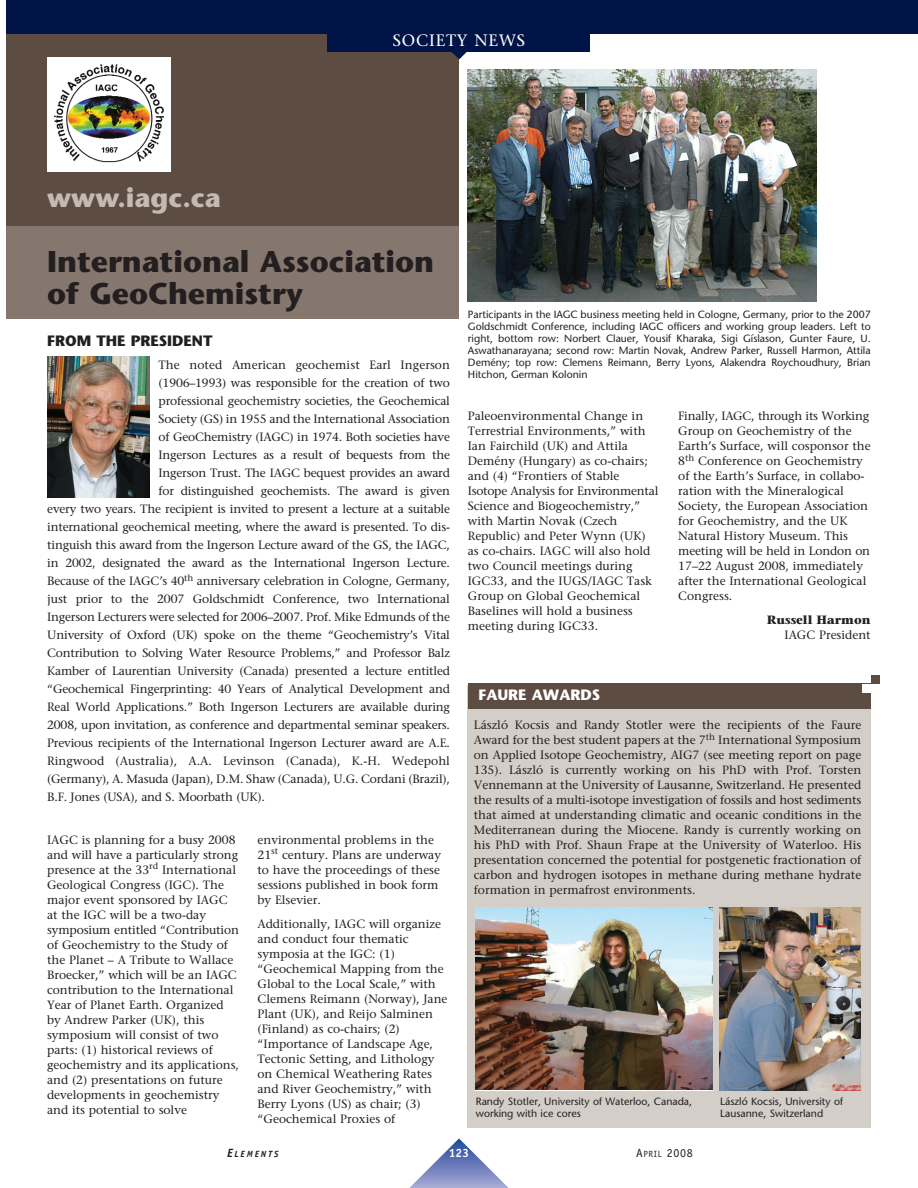
<style>
.page{position:relative;width:918px;height:1188px;background:#fff}
.page>*{position:absolute;margin:0;border:0;box-sizing:border-box;transform-origin:0 0}
.t1{font:700 30px/31.5px "Stone Sans";color:#231f20}
.t2{font:700 27px "Stone Sans";color:#c3bab4}
.t3{font:16.5px "Stone Serif";letter-spacing:.05em;color:#fff}
.t4{font:700 15px "Stone Sans";color:#231f20}
.t5{font:700 15px "Stone Sans";color:#fff}
.t6{font:12px/15px "Stone Serif";color:#231f20}
.t7{font:700 12px "Stone Serif";color:#231f20}
.t8{font:12px "Officina Sans";color:#231f20}
.t9{font:700 12px "Officina Sans";color:#fff}
.t10{font:10.5px/12px "Stone Sans";color:#231f20}
.t11{font:italic 700 9px "Officina Sans";letter-spacing:.2em;color:#231f20}
.s1{font-size:12px}
.s2{font-size:9px}
</style>
<div class="page">
<svg style="left:409px;top:1138px;width:100px;height:50px"></svg>
<div style="left:7px;top:7px;width:452px;height:271px;background:#5d4c42"></div>
<div style="left:7px;top:226px;width:452px;height:93px;background:#85776d"></div>
<div style="left:47px;top:57px;width:124px;height:115px;background:#fff"></div>
<img style="left:55px;top:65px;width:108px;height:98px">
<div style="left:7px;top:0;width:911px;height:34px;background:#001447"></div>
<div style="left:328px;top:0;width:262px;height:52px;background:#001447"></div>
<svg style="left:451px;top:52px;width:16px;height:7px"></svg>
<div style="left:468px;top:685px;width:403px;height:442px;background:#d4cec9"></div>
<div style="left:468px;top:684px;width:403px;height:25px;background:#5d4c42"></div>
<div style="left:862px;top:684px;width:9px;height:9px;background:#fff"></div>
<div style="left:871px;top:675px;width:9px;height:9px;background:#5d4c42"></div>
<img style="left:47px;top:356px;width:103px;height:141px">
<img style="left:720px;top:907px;width:141px;height:183px">
<img style="left:475px;top:907px;width:238px;height:183px">
<img style="left:468px;top:70px;width:349px;height:232px">
<h3 class="t3" style="left:393px;top:34px;width:134px">SOCIETY NEWS</h3>
<h2 class="t2" style="left:47px;top:187px;width:175px">www.iagc.ca</h2>
<h1 class="t1" style="left:47px;top:249px;width:388px">International Association of GeoChemistry</h1>
<p class="t4" style="left:47px;top:335px;width:167px">FROM THE PRESIDENT</p>
<p class="t6" style="left:159px;top:358px;width:293px">The noted American geochemist Earl Ingerson</p>
<p class="t6" style="left:159px;top:376px;width:293px">(1906–1993) was responsible for the creation of two</p>
<p class="t6" style="left:159px;top:394px;width:293px">professional geochemistry societies, the Geochemical</p>
<p class="t6" style="left:159px;top:412px;width:293px">Society (GS) in 1955 and the International Association</p>
<p class="t6" style="left:159px;top:430px;width:293px">of GeoChemistry (IAGC) in 1974. Both societies have</p>
<p class="t6" style="left:159px;top:448px;width:293px">Ingerson Lectures as a result of bequests from the</p>
<p class="t6" style="left:159px;top:466px;width:293px">Ingerson Trust. The IAGC bequest provides an award</p>
<p class="t6" style="left:159px;top:484px;width:293px">for distinguished geochemists. The award is given</p>
<p class="t6" style="left:47px;top:502px;width:404px">every two years. The recipient is invited to present a lecture at a suitable</p>
<p class="t6" style="left:47px;top:520px;width:404px">international geochemical meeting, where the award is presented. To dis-</p>
<p class="t6" style="left:47px;top:538px;width:404px">tinguish this award from the Ingerson Lecture award of the GS, the IAGC,</p>
<p class="t6" style="left:47px;top:556px;width:404px">in 2002, designated the award as the International Ingerson Lecture.</p>
<p class="t6" style="left:47px;top:574px;width:404px">Because of the IAGC’s 40<sup>th</sup> anniversary celebration in Cologne, Germany,</p>
<p class="t6" style="left:47px;top:592px;width:404px">just prior to the 2007 Goldschmidt Conference, two International</p>
<p class="t6" style="left:47px;top:610px;width:404px">Ingerson Lecturers were selected for 2006–2007. Prof. Mike Edmunds of the</p>
<p class="t6" style="left:47px;top:628px;width:404px">University of Oxford (UK) spoke on the theme “Geochemistry’s Vital</p>
<p class="t6" style="left:47px;top:646px;width:404px">Contribution to Solving Water Resource Problems,” and Professor Balz</p>
<p class="t6" style="left:47px;top:664px;width:404px">Kamber of Laurentian University (Canada) presented a lecture entitled</p>
<p class="t6" style="left:47px;top:682px;width:404px">“Geochemical Fingerprinting: 40 Years of Analytical Development and</p>
<p class="t6" style="left:47px;top:700px;width:404px">Real World Applications.” Both Ingerson Lecturers are available during</p>
<p class="t6" style="left:47px;top:718px;width:404px">2008, upon invitation, as conference and departmental seminar speakers.</p>
<p class="t6" style="left:47px;top:736px;width:404px">Previous recipients of the International Ingerson Lecturer award are A.E.</p>
<p class="t6" style="left:47px;top:754px;width:404px">Ringwood (Australia), A.A. Levinson (Canada), K.-H. Wedepohl</p>
<p class="t6" style="left:47px;top:772px;width:404px">(Germany), A. Masuda (Japan), D.M. Shaw (Canada), U.G. Cordani (Brazil),</p>
<p class="t6" style="left:47px;top:790px;width:219px">B.F. Jones (USA), and S. Moorbath (UK).</p>
<p class="t6" style="left:47px;top:833px;width:193px">IAGC is planning for a busy 2008 and will have a particularly strong presence at the 33<sup>rd</sup> International<br>Geological Congress (IGC). The major event sponsored by IAGC at the IGC will be a two-day symposium entitled “Contribution of Geochemistry to the Study of the Planet – A Tribute to Wallace<br>Broecker,” which will be an IAGC contribution to the International<br>Year of Planet Earth. Organized by Andrew Parker (UK), this symposium will consist of two parts: (1) historical reviews of geochemistry and its applications, and (2) presentations on future developments in geochemistry and its potential to solve</p>
<p class="t6" style="left:258px;top:833px;width:185px">environmental problems in the<br>21<sup>st</sup> century. Plans are underway to have the proceedings of these sessions published in book form by Elsevier.</p>
<p class="t6" style="left:258px;top:917px;width:192px">Additionally, IAGC will organize and conduct four thematic symposia at the IGC: (1) “Geochemical Mapping from the<br>Global to the Local Scale,” with<br>Clemens Reimann (Norway), Jane<br>Plant (UK), and Reijo Salminen (Finland) as co-chairs; (2) “Importance of Landscape Age,<br>Tectonic Setting, and Lithology on Chemical Weathering Rates and River Geochemistry,” with<br>Berry Lyons (US) as chair; (3) “Geochemical Proxies of</p>
<p class="t10" style="left:468px;top:310px;width:404px;text-align:justify">Participants in the IAGC business meeting held in Cologne, Germany, prior to the 2007<br>Goldschmidt Conference, including IAGC officers and working group leaders. Left to right, bottom row: Norbert Clauer, Yousif Kharaka, Sigi Gíslason, Gunter Faure, U.<br>Aswathanarayana; second row: Martin Novak, Andrew Parker, Russell Harmon, Attila Demény; top row: Clemens Reimann, Berry Lyons, Alakendra Roychoudhury, Brian Hitchon, German Kolonin</p>
<p class="t6" style="left:468px;top:410px;width:192px">Paleoenvironmental Change in<br>Terrestrial Environments,” with<br>Ian Fairchild (UK) and Attila<br>Demény (Hungary) as co-chairs; and (4) “Frontiers of Stable<br>Isotope Analysis for Environmental<br>Science and Biogeochemistry,” with Martin Novak (Czech<br>Republic) and Peter Wynn (UK) as co-chairs. IAGC will also hold two Council meetings during<br>IGC33, and the IUGS/IAGC Task<br>Group on Global Geochemical<br>Baselines will hold a business meeting during IGC33.</p>
<p class="t6" style="left:678px;top:410px;width:194px">Finally, IAGC, through its Working<br>Group on Geochemistry of the<br>Earth’s Surface, will cosponsor the<br>8<sup>th</sup> Conference on Geochemistry of the Earth’s Surface, in collabo&shy;ration with the Mineralogical<br>Society, the European Association for Geochemistry, and the UK<br>Natural History Museum. This meeting will be held in London on<br>17–22 August 2008, immediately after the International Geological<br>Congress.</p>
<p class="t7" style="left:767px;top:615px;width:105px">Russell Harmon</p>
<p class="t6" style="left:785px;top:629px;width:88px">IAGC President</p>
<p class="t5" style="left:479px;top:689px;width:123px">FAURE AWARDS</p>
<p class="t6" style="left:474px;top:719px;width:389px;text-align:justify">László Kocsis and Randy Stotler were the recipients of the Faure Award for the best student papers at the 7<sup>th</sup> International Symposium on Applied Isotope Geochemistry, AIG7 (see meeting report on page 135). László is currently working on his PhD with Prof. Torsten Vennemann at the University of Lausanne, Switzerland. He presented the results of a multi-isotope investigation of fossils and host sediments that aimed at understanding climatic and oceanic conditions in the Mediterranean during the Miocene. Randy is currently working on his PhD with Prof. Shaun Frape at the University of Waterloo. His presentation concerned the potential for postgenetic fractionation of carbon and hydrogen isotopes in methane during methane hydrate formation in permafrost environments.</p>
<p class="t10" style="left:476px;top:1097px;width:218px">Randy Stotler, University of Waterloo, Canada, working with ice cores</p>
<p class="t10" style="left:720px;top:1097px;width:125px">László Kocsis, University of<br>Lausanne, Switzerland</p>
<p class="t11" style="left:227px;top:1150px;width:53px"><span class="s1">E</span>LEMENTS</p>
<p class="t9" style="left:449px;top:1148px;width:22px">123</p>
<p class="t8" style="left:636px;top:1148px;width:58px">A<span class="s2">PRIL</span> 2008</p>
</div>
